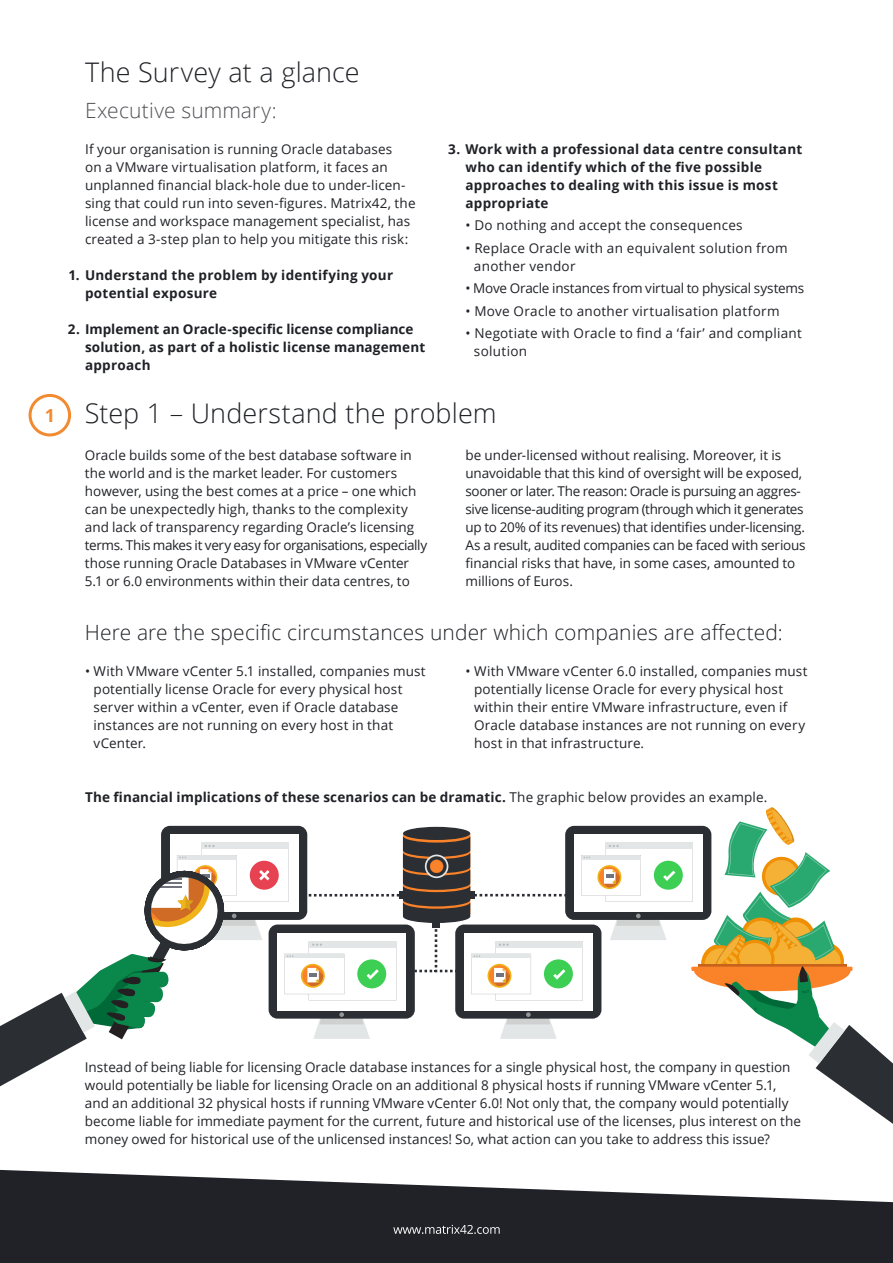
<style>
.page{position:relative;width:893px;height:1263px;background:#fff}
.page>*{position:absolute;margin:0;border:0;box-sizing:border-box;transform-origin:0 0}
.t1{font:300 27px "Open Sans";letter-spacing:.005em;color:#202227}
.t2{font:300 21px "Open Sans";letter-spacing:.005em;color:#202227}
.t3{font:300 21px "Open Sans";letter-spacing:.005em;color:#514f54}
.t4{font:13.5px/18px "Open Sans";letter-spacing:.005em;color:#202227}
.t5{font:13.5px/18px "Open Sans";letter-spacing:-.015em;color:#202227}
.t6{font:700 13.5px/18px "Open Sans";letter-spacing:.02em;color:#202227}
.t7{font:700 13.5px/18px "Open Sans";letter-spacing:.015em;color:#1f2127}
.t8{font:13.5px "Open Sans";letter-spacing:-.02em;color:#202227}
.s1{color:#202227}
.s2{font-weight:700;font-size:18px;color:#f28b30}
.s3{font-weight:400}
</style>
<div class="page">
<div style="left:29px;top:394px;width:42px;height:42px;border:3px solid #f28b30;border-radius:50%"></div>
<svg style="left:0;top:807px;width:893px;height:317px"></svg>
<svg style="left:0;top:1170px;width:893px;height:93px;fill:#202227"></svg>
<svg style="left:393px;top:1225px;width:107px;height:9px"></svg>
<h1 class="t1" style="left:85px;top:53px;width:276px">The Survey at a glance</h1>
<h2 class="t3" style="left:85px;top:96px;width:193px">Executive summary:</h2>
<p class="t4" style="left:85px;top:140px;width:332px">If your organisation is running Oracle databases<br>on a VMware virtualisation platform, it faces an unplanned financial black-hole due to under-licen&shy;sing that could run into seven-figures. Matrix42, the license and workspace management specialist, has created a 3-step plan to help you mitigate this risk:</p>
<p class="t7" style="left:85px;top:266px;width:310px;text-indent:-17px"><span class="s1">1.</span> Understand the problem by identifying your potential exposure</p>
<p class="t7" style="left:85px;top:320px;width:342px;text-indent:-17px"><span class="s1">2.</span> Implement an Oracle-specific license compliance solution, as part of a holistic license management approach</p>
<p class="t6" style="left:465px;top:140px;width:338px;text-indent:-17px">3. Work with a professional data centre consultant who can identify which of the five possible approaches to dealing with this issue is most appropriate</p>
<p class="t4" style="left:465px;top:216px;width:279px">• Do nothing and accept the consequences</p>
<p class="t4" style="left:474px;top:238px;width:315px;text-indent:-9px">• Replace Oracle with an equivalent solution from another vendor</p>
<p class="t8" style="left:465px;top:279px;width:340px">• Move Oracle instances from virtual to physical systems</p>
<p class="t4" style="left:465px;top:301px;width:316px">• Move Oracle to another virtualisation platform</p>
<p class="t4" style="left:474px;top:324px;width:329px;text-indent:-9px">• Negotiate with Oracle to find a ‘fair’ and compliant solution</p>
<h1 class="t1" style="left:45px;top:395px;width:454px"><span class="s2">1</span> Step 1 – Understand the problem</h1>
<p class="t4" style="left:85px;top:446px;width:344px">Oracle builds some of the best database software in the world and is the market leader. For customers however, using the best comes at a price – one which can be unexpectedly high, thanks to the complexity and lack of transparency regarding Oracle’s licensing terms. This makes it very easy for organisations, especially those running Oracle Databases in VMware vCenter 5.1 or 6.0 environments within their data centres, to</p>
<p class="t5" style="left:465px;top:445px;width:341px">be under-licensed without realising. Moreover, it is unavoidable that this kind of oversight will be exposed, sooner or later. The reason: Oracle is pursuing an aggres&shy;sive license-auditing program (through which it generates up to 20% of its revenues) that identifies under-licensing.<br>As a result, audited companies can be faced with serious financial risks that have, in some cases, amounted to millions of Euros.</p>
<h2 class="t2" style="left:85px;top:618px;width:699px">Here are the specific circumstances under which companies are affected:</h2>
<p class="t4" style="left:94px;top:662px;width:334px;text-indent:-9px">• With VMware vCenter 5.1 installed, companies must potentially license Oracle for every physical host server within a vCenter, even if Oracle database instances are not running on every host in that vCenter.</p>
<p class="t4" style="left:474px;top:662px;width:335px;text-indent:-9px">• With VMware vCenter 6.0 installed, companies must potentially license Oracle for every physical host within their entire VMware infrastructure, even if Oracle database instances are not running on every host in that infrastructure.</p>
<p class="t6" style="left:85px;top:788px;width:684px">The financial implications of these scenarios can be dramatic. <span class="s3">The graphic below provides an example.</span></p>
<p class="t4" style="left:85px;top:1058px;width:718px">Instead of being liable for licensing Oracle database instances for a single physical host, the company in question would potentially be liable for licensing Oracle on an additional 8 physical hosts if running VMware vCenter 5.1, and an additional 32 physical hosts if running VMware vCenter 6.0! Not only that, the company would potentially become liable for immediate payment for the current, future and historical use of the licenses, plus interest on the money owed for historical use of the unlicensed instances! So, what action can you take to address this issue?</p>
</div>
